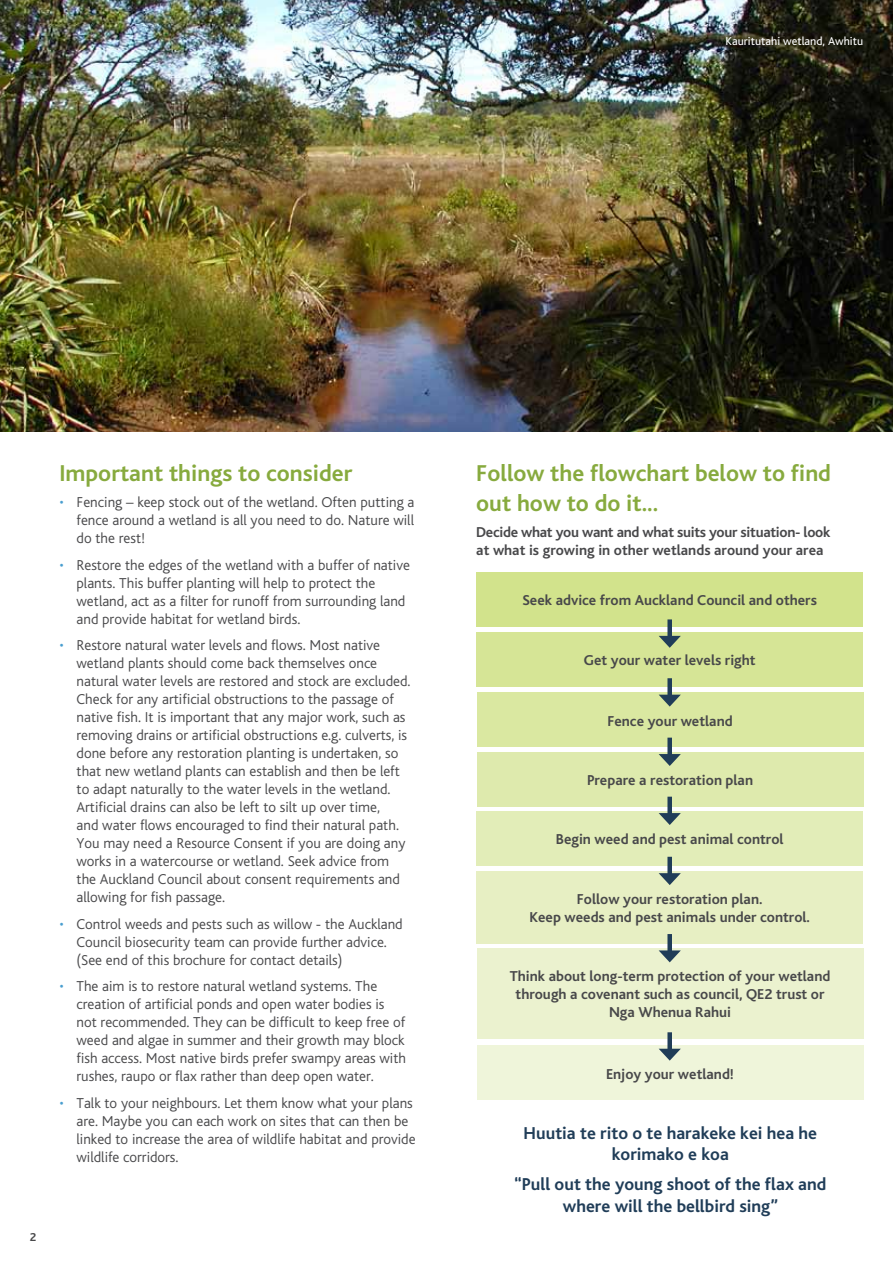
<style>
.page{position:relative;width:893px;height:1263px;background:#fff}
.page>*{position:absolute;margin:0;border:0;box-sizing:border-box;transform-origin:0 0}
.heading{font:24px/30px "Auckland Council Bliss Bold";color:#87aa3e}
.body{font:18px/21.6px "Auckland Council Bliss Bold";color:#203d58;text-align:center}
.body-2{font:15px/18px "Auckland Council Bliss Light";color:#48484a}
.body-3{font:15px/18px "Auckland Council Bliss Bold";color:#48484a;text-align:center}
.body-4{font:15px/18px "Auckland Council Bliss Bold";letter-spacing:-.02em;color:#48484a}
.credits{font:12px "Auckland Council Bliss Regular";color:#fff}
.heading-2{font:12px "Auckland Council Bliss Bold";color:#48484a}
.s1{color:#499ecf}
</style>
<div class="page">
<img style="left:0;top:0;width:893px;height:432px">
<div style="left:476px;top:572px;width:387px;height:54px;background:#d2e38c"></div>
<div style="left:476px;top:871px;width:387px;height:72px;background:#e7efc3"></div>
<div style="left:477px;top:948px;width:386px;height:91px;background:#ebf2cf"></div>
<div style="left:477px;top:1045px;width:386px;height:55px;background:#eff5da"></div>
<div style="left:476px;top:632px;width:387px;height:54px;background:#d6e596"></div>
<div style="left:477px;top:692px;width:386px;height:55px;background:#dae8a1"></div>
<div style="left:477px;top:752px;width:386px;height:54px;background:#deeaad"></div>
<div style="left:476px;top:811px;width:387px;height:54px;background:#e2edb8"></div>
<div style="left:667px;top:619px;width:5px;height:21px;background:#203d58"></div>
<svg style="left:659px;top:636px;width:22px;height:12px"></svg>
<div style="left:667px;top:678px;width:5px;height:21px;background:#203d58"></div>
<svg style="left:659px;top:695px;width:22px;height:11px"></svg>
<div style="left:667px;top:738px;width:5px;height:20px;background:#203d58"></div>
<svg style="left:659px;top:754px;width:22px;height:12px"></svg>
<div style="left:667px;top:797px;width:5px;height:20px;background:#203d58"></div>
<svg style="left:659px;top:813px;width:22px;height:12px"></svg>
<div style="left:667px;top:857px;width:5px;height:20px;background:#203d58"></div>
<svg style="left:659px;top:873px;width:22px;height:12px"></svg>
<div style="left:667px;top:934px;width:5px;height:20px;background:#203d58"></div>
<svg style="left:659px;top:950px;width:22px;height:12px"></svg>
<div style="left:667px;top:1032px;width:5px;height:21px;background:#203d58"></div>
<svg style="left:659px;top:1049px;width:22px;height:12px"></svg>
<p class="credits" style="left:726px;top:34px;width:139px">Kauritutahi wetland, Awhitu</p>
<p class="heading" style="left:60px;top:458px;width:294px">Important things to consider</p>
<p class="body-2" style="left:77px;top:493px;width:339px;text-align:justify;text-indent:-17px"><span class="s1">•</span> Fencing – keep stock out of the wetland. Often putting a fence around a wetland is all you need to do. Nature will do the rest!</p>
<p class="body-2" style="left:77px;top:556px;width:335px;text-indent:-17px"><span class="s1">•</span> Restore the edges of the wetland with a buffer of native plants. This buffer planting will help to protect the wetland, act as a filter for runoff from surrounding land and provide habitat for wetland birds.</p>
<p class="body-2" style="left:77px;top:636px;width:335px;text-indent:-17px"><span class="s1">•</span> Restore natural water levels and flows. Most native wetland plants should come back themselves once natural water levels are restored and stock are excluded.<br>Check for any artificial obstructions to the passage of native fish. It is important that any major work, such as removing drains or artificial obstructions e.g. culverts, is done before any restoration planting is undertaken, so that new wetland plants can establish and then be left to adapt naturally to the water levels in the wetland.<br>Artificial drains can also be left to silt up over time,<br>and water flows encouraged to find their natural path.<br>You may need a Resource Consent if you are doing any works in a watercourse or wetland. Seek advice from the Auckland Council about consent requirements and allowing for fish passage.</p>
<p class="body-2" style="left:77px;top:915px;width:328px;text-indent:-17px"><span class="s1">•</span> Control weeds and pests such as willow - the Auckland<br>Council biosecurity team can provide further advice. (See end of this brochure for contact details)</p>
<p class="body-2" style="left:77px;top:977px;width:331px;text-indent:-17px"><span class="s1">•</span> The aim is to restore natural wetland systems. The creation of artificial ponds and open water bodies is not recommended. They can be difficult to keep free of weed and algae in summer and their growth may block fish access. Most native birds prefer swampy areas with rushes, raupo or flax rather than deep open water.</p>
<p class="body-2" style="left:77px;top:1094px;width:341px;text-indent:-17px"><span class="s1">•</span> Talk to your neighbours. Let them know what your plans are. Maybe you can each work on sites that can then be linked to increase the area of wildlife habitat and provide wildlife corridors.</p>
<p class="heading-2" style="left:30px;top:1230px;width:8px">2</p>
<p class="heading" style="left:476px;top:458px;width:356px">Follow the flowchart below to find out how to do it...</p>
<p class="body-4" style="left:476px;top:523px;width:356px">Decide what you want and what suits your situation- look at what is growing in other wetlands around your area</p>
<p class="body-3" style="left:522px;top:592px;width:296px">Seek advice from Auckland Council and others</p>
<p class="body-3" style="left:584px;top:652px;width:173px">Get your water levels right</p>
<p class="body-3" style="left:607px;top:712px;width:127px">Fence your wetland</p>
<p class="body-3" style="left:587px;top:771px;width:168px">Prepare a restoration plan</p>
<p class="body-3" style="left:556px;top:830px;width:229px">Begin weed and pest animal control</p>
<p class="body-3" style="left:529px;top:890px;width:282px">Follow your restoration plan.<br>Keep weeds and pest animals under control.</p>
<p class="body-3" style="left:510px;top:968px;width:322px">Think about long-term protection of your wetland through a covenant such as council, QE2 trust or<br>Nga Whenua Rahui</p>
<p class="body-3" style="left:606px;top:1065px;width:129px">Enjoy your wetland!</p>
<p class="body" style="left:524px;top:1122px;width:295px">Huutia te rito o te harakeke kei hea he korimako e koa</p>
<p class="body" style="left:515px;top:1174px;width:313px">“Pull out the young shoot of the flax and where will the bellbird sing”</p>
</div>
